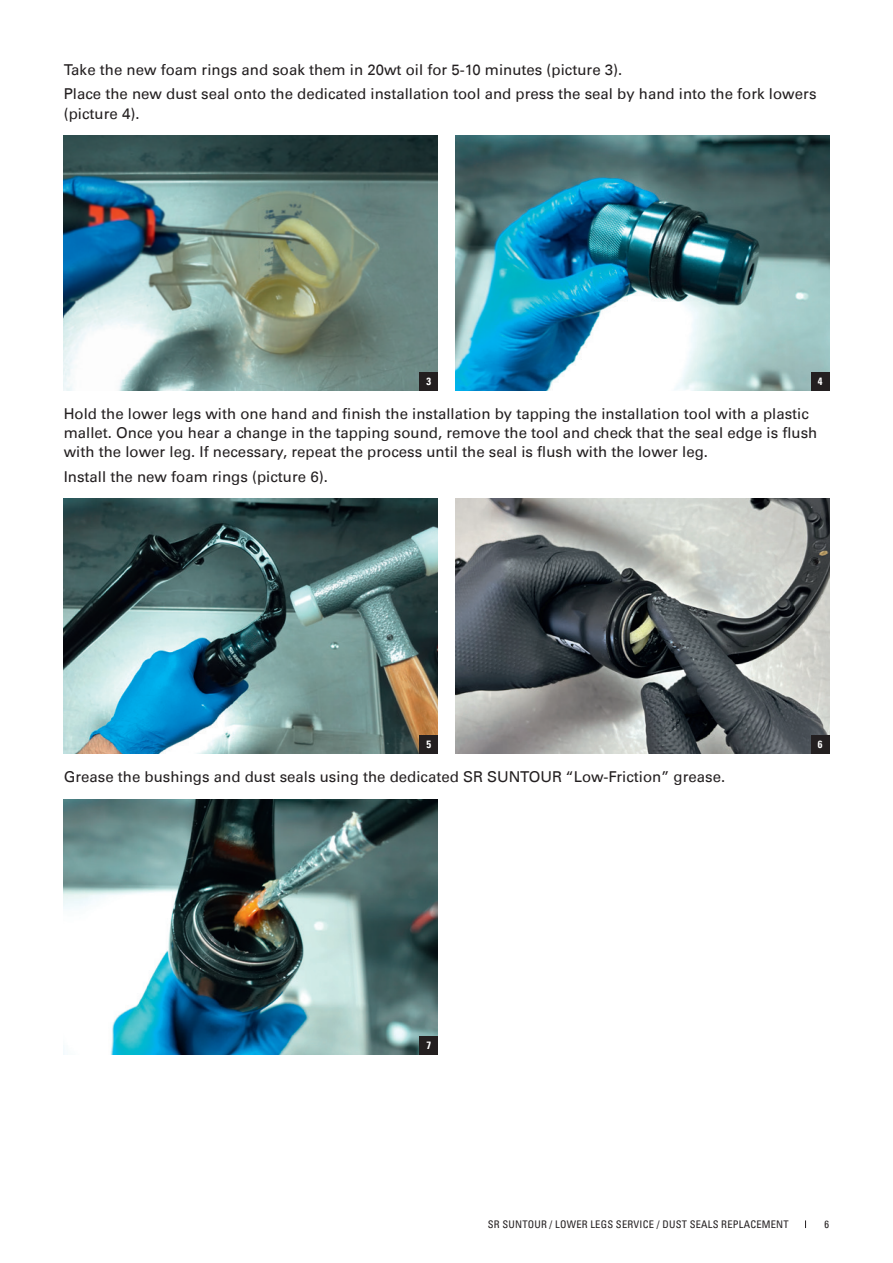
<style>
.page{position:relative;width:893px;height:1263px;background:#fff}
.page>*{position:absolute;margin:0;border:0;box-sizing:border-box;transform-origin:0 0}
.t1{font:15px/19.2px "Univers LT";color:#231f20}
.t2{font:condensed 10.5px "Univers LT";letter-spacing:.02em;color:#231f20}
.t3{font:700 condensed 10.5px "Univers LT";color:#fff}
</style>
<div class="page">
<img style="left:64px;top:136px;width:374px;height:255px">
<img style="left:64px;top:799px;width:374px;height:255px">
<img style="left:455px;top:498px;width:374px;height:255px">
<img style="left:64px;top:498px;width:374px;height:255px">
<img style="left:455px;top:136px;width:374px;height:255px">
<div style="left:420px;top:373px;width:18px;height:18px;background:#231f20"></div>
<div style="left:420px;top:735px;width:18px;height:18px;background:#231f20"></div>
<div style="left:811px;top:373px;width:18px;height:18px;background:#231f20"></div>
<div style="left:811px;top:735px;width:18px;height:18px;background:#231f20"></div>
<div style="left:420px;top:1036px;width:18px;height:18px;background:#231f20"></div>
<p class="t1" style="left:64px;top:57px;width:754px;line-height:24.8px">Take the new foam rings and soak them in 20wt oil for 5-10 minutes (picture 3).<br>Place the new dust seal onto the dedicated installation tool and press the seal by hand into the fork lowers</p>
<p class="t1" style="left:64px;top:104px;width:77px">(picture 4).</p>
<p class="t3" style="left:427px;top:375px;width:6px">3</p>
<p class="t3" style="left:818px;top:375px;width:6px">4</p>
<p class="t1" style="left:64px;top:404px;width:755px">Hold the lower legs with one hand and finish the installation by tapping the installation tool with a plastic mallet. Once you hear a change in the tapping sound, remove the tool and check that the seal edge is flush with the lower leg. If necessary, repeat the process until the seal is flush with the lower leg.</p>
<p class="t1" style="left:64px;top:467px;width:266px">Install the new foam rings (picture 6).</p>
<p class="t3" style="left:427px;top:738px;width:6px">5</p>
<p class="t1" style="left:64px;top:767px;width:663px">Grease the bushings and dust seals using the dedicated SR SUNTOUR “Low-Friction” grease.</p>
<p class="t3" style="left:818px;top:738px;width:6px">6</p>
<p class="t3" style="left:427px;top:1039px;width:6px">7</p>
<p class="t2" style="left:488px;top:1217px;width:302px">SR SUNTOUR / LOWER LEGS SERVICE / DUST SEALS REPLACEMENT</p>
<p class="t2" style="left:824px;top:1218px;width:6px">6</p>
</div>
